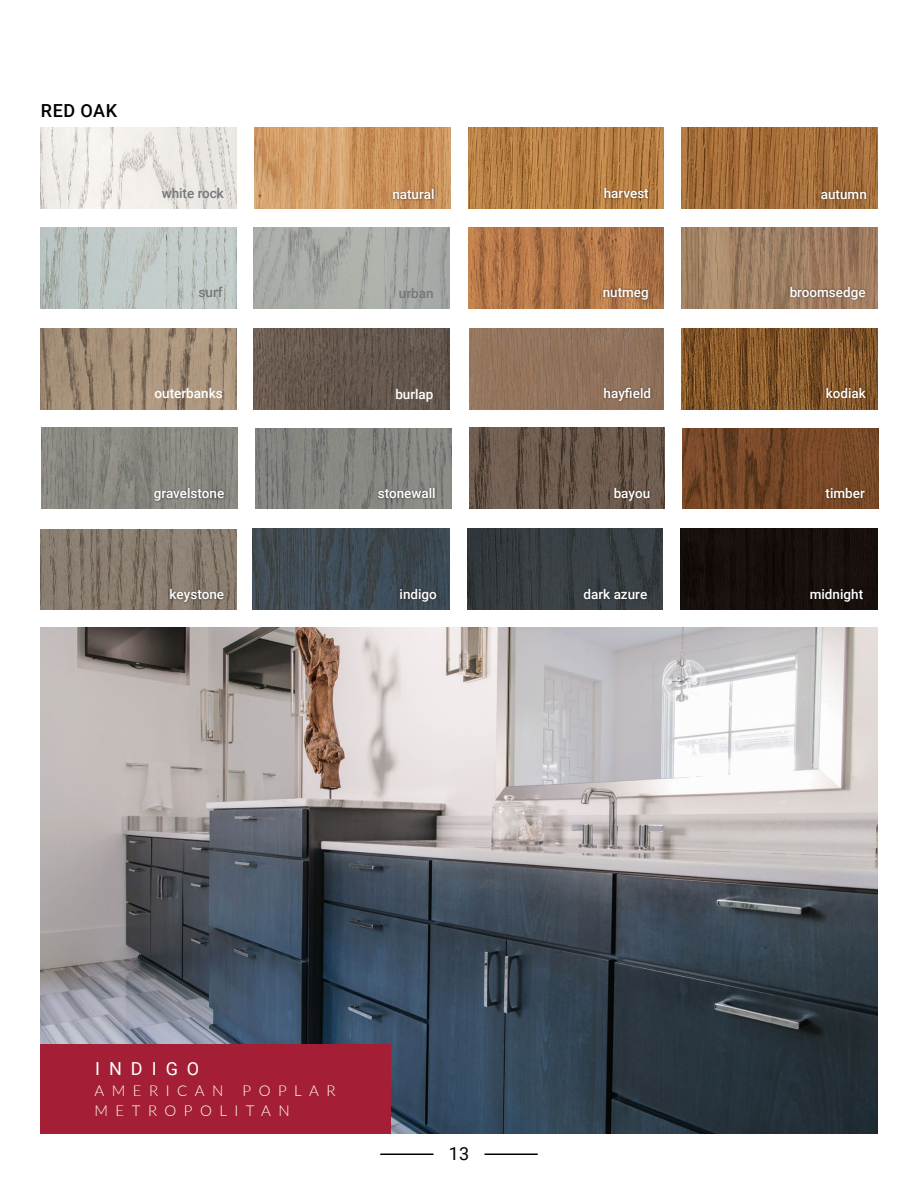
<style>
.page{position:relative;width:918px;height:1188px;background:#fff}
.page>*{position:absolute;margin:0;border:0;box-sizing:border-box;transform-origin:0 0}
.t1{font:18px "Roboto";letter-spacing:.5em;color:#fff}
.t2{font:500 18px "Roboto";letter-spacing:.035em;color:#000}
.t3{font:18px "Roboto";color:#000}
.t4{font:300 15px/20.2px "Lato";letter-spacing:.5em;color:#fff}
.t5{font:500 13.5px "Roboto";color:#fff}
.t6{font:500 13.5px "Roboto";color:#757779}
</style>
<div class="page">
<hr style="left:484px;top:1154px;width:54px;height:1px;background:#000">
<hr style="left:380px;top:1154px;width:54px;height:1px;background:#000">
<img style="left:40px;top:627px;width:838px;height:507px">
<div style="left:40px;top:1045px;width:352px;height:89px;background:#a41f35"></div>
<img style="left:682px;top:329px;width:196px;height:81px">
<img style="left:682px;top:228px;width:196px;height:80px">
<img style="left:469px;top:329px;width:194px;height:81px">
<div style="left:825px;top:385px;width:43px;height:15px;background:#000;opacity:.5"></div>
<div style="left:788px;top:284px;width:79px;height:18px;background:#000;opacity:.5"></div>
<div style="left:602px;top:385px;width:51px;height:18px;background:#000;opacity:.5"></div>
<img style="left:682px;top:127px;width:195px;height:81px">
<img style="left:468px;top:228px;width:196px;height:81px">
<img style="left:468px;top:128px;width:196px;height:80px">
<img style="left:255px;top:127px;width:195px;height:81px">
<div style="left:391px;top:186px;width:45px;height:15px;background:#000;opacity:.5"></div>
<img style="left:41px;top:428px;width:196px;height:81px">
<img style="left:683px;top:428px;width:196px;height:81px">
<img style="left:469px;top:428px;width:195px;height:80px">
<img style="left:41px;top:127px;width:195px;height:81px">
<div style="left:681px;top:529px;width:196px;height:81px;background:#170f0c"></div>
<img style="left:256px;top:428px;width:195px;height:81px">
<img style="left:253px;top:228px;width:196px;height:81px">
<img style="left:253px;top:329px;width:196px;height:81px">
<img style="left:40px;top:228px;width:196px;height:81px">
<img style="left:40px;top:328px;width:196px;height:81px">
<img style="left:253px;top:529px;width:196px;height:81px">
<img style="left:41px;top:529px;width:195px;height:81px">
<img style="left:468px;top:529px;width:195px;height:81px">
<div style="left:808px;top:586px;width:57px;height:18px;background:#140d0b"></div>
<div style="left:376px;top:486px;width:61px;height:14px;background:#000;opacity:.5"></div>
<div style="left:398px;top:586px;width:41px;height:18px;background:#000;opacity:.5"></div>
<div style="left:168px;top:587px;width:58px;height:17px;background:#000;opacity:.5"></div>
<div style="left:582px;top:586px;width:67px;height:15px;background:#000;opacity:.5"></div>
<div style="left:601px;top:286px;width:50px;height:16px;background:#000;opacity:.5"></div>
<div style="left:602px;top:186px;width:49px;height:14px;background:#000;opacity:.5"></div>
<div style="left:819px;top:188px;width:49px;height:13px;background:#000;opacity:.5"></div>
<div style="left:152px;top:486px;width:74px;height:17px;background:#000;opacity:.5"></div>
<div style="left:823px;top:486px;width:44px;height:14px;background:#000;opacity:.5"></div>
<div style="left:612px;top:485px;width:40px;height:17px;background:#000;opacity:.5"></div>
<h1 class="t2" style="left:41px;top:98px;width:78px">RED OAK</h1>
<p class="t6" style="left:162px;top:184px;width:64px">white rock</p>
<p class="t5" style="left:821px;top:184px;width:48px">autumn</p>
<p class="t5" style="left:604px;top:184px;width:47px">harvest</p>
<p class="t5" style="left:392px;top:185px;width:44px">natural</p>
<p class="t6" style="left:199px;top:282px;width:26px">surf</p>
<p class="t5" style="left:155px;top:383px;width:70px">outerbanks</p>
<p class="t6" style="left:399px;top:284px;width:36px">urban</p>
<p class="t5" style="left:395px;top:385px;width:40px">burlap</p>
<p class="t5" style="left:603px;top:282px;width:48px">nutmeg</p>
<p class="t5" style="left:604px;top:383px;width:49px">hayfield</p>
<p class="t5" style="left:790px;top:282px;width:77px">broomsedge</p>
<p class="t5" style="left:826px;top:383px;width:42px">kodiak</p>
<p class="t5" style="left:154px;top:484px;width:72px">gravelstone</p>
<p class="t5" style="left:614px;top:483px;width:38px">bayou</p>
<p class="t5" style="left:826px;top:484px;width:41px">timber</p>
<p class="t5" style="left:378px;top:484px;width:59px">stonewall</p>
<p class="t5" style="left:170px;top:585px;width:56px">keystone</p>
<p class="t5" style="left:400px;top:584px;width:39px">indigo</p>
<p class="t5" style="left:584px;top:584px;width:65px">dark azure</p>
<p class="t5" style="left:810px;top:584px;width:55px">midnight</p>
<h1 class="t1" style="left:95px;top:1056px;width:106px">INDIGO</h1>
<p class="t4" style="left:94px;top:1080px;width:130px">AMERICAN</p>
<p class="t4" style="left:94px;top:1080px;width:243px;text-indent:148px">POPLAR<br>METROPOLITAN</p>
<h1 class="t3" style="left:449px;top:1141px;width:22px">13</h1>
</div>
